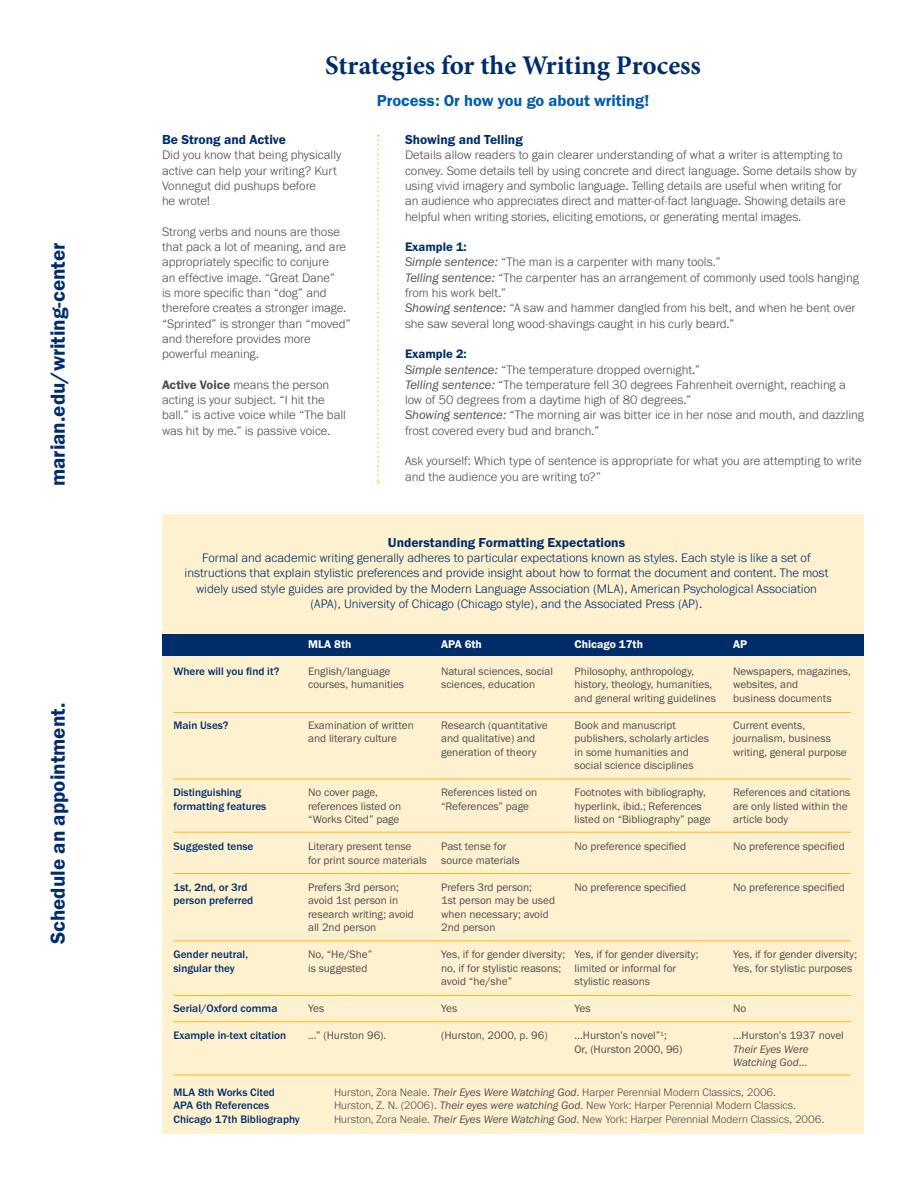
<style>
.page{position:relative;width:918px;height:1188px;background:#fff}
.page>*{position:absolute;margin:0;border:0;box-sizing:border-box;transform-origin:0 0}
.t1{font:700 27px "Minion Pro";color:#002d6a}
.t2{font:21px "Franklin Gothic URW Dem";color:#002d6a}
.t3{font:16.5px "Franklin Gothic URW Dem";color:#005cab}
.t4{font:13.5px "Franklin Gothic URW Dem";color:#002d6a}
.t5{font:300 12.75px/15.3px "Franklin Gothic URW";color:#4d4d4f}
.t6{font:300 12.75px/15.3px "Franklin Gothic URW";color:#002d6a;text-align:center}
.t7{font:12.75px "Franklin Gothic URW Dem";color:#002d6a}
.t8{font:11.7px "Franklin Gothic URW Dem";color:#fff}
.t9{font:11.25px/13.5px "Franklin Gothic URW Boo";color:#4d4d4f}
.t10{font:300 11.25px "Franklin Gothic URW";color:#4d4d4f}
.t11{font:500 11.25px/13.5px "Franklin Gothic URW";color:#002d6a}
.t12{font:11.25px/13.5px "Franklin Gothic URW Boo Ita";letter-spacing:-.005em;color:#4d4d4f}
.s1{font-family:"Franklin Gothic URW Dem";font-weight:400}
.s2{font-family:"Franklin Gothic URW Boo Ita";font-weight:400}
.s3{font-family:"Franklin Gothic URW Boo"}
</style>
<div class="page">
<div style="left:162px;top:514px;width:702px;height:620px;background:#fef1d0"></div>
<div style="left:162px;top:634px;width:702px;height:21px;background:#002d6a"></div>
<svg style="left:377px;top:135px;width:2px;height:348px"></svg>
<hr style="left:174px;top:712px;width:677px;height:1px;background:#fdb913">
<hr style="left:174px;top:779px;width:677px;height:1px;background:#fdb913">
<hr style="left:174px;top:832px;width:677px;height:1px;background:#fdb913">
<hr style="left:174px;top:873px;width:677px;height:1px;background:#fdb913">
<hr style="left:174px;top:1075px;width:677px;height:1px;background:#fdb913">
<hr style="left:174px;top:941px;width:677px;height:1px;background:#fdb913">
<hr style="left:174px;top:995px;width:677px;height:1px;background:#fdb913">
<hr style="left:174px;top:1021px;width:677px;height:1px;background:#fdb913">
<h2 class="t2" style="left:45px;top:486px;width:245px;rotate:-90deg">marian.edu/writing-center</h2>
<h2 class="t2" style="left:45px;top:944px;width:243px;rotate:-90deg">Schedule an appointment.</h2>
<h1 class="t1" style="left:325px;top:46px;width:377px">Strategies for the Writing Process</h1>
<p class="t4" style="left:162px;top:131px;width:126px">Be Strong and Active</p>
<p class="t5" style="left:162px;top:147px;width:181px">Did you know that being physically active can help your writing? Kurt<br>Vonnegut did pushups before<br>he wrote!</p>
<p class="t5" style="left:162px;top:224px;width:190px">Strong verbs and nouns are those that pack a lot of meaning, and are appropriately specific to conjure<br>an effective image. “Great Dane”<br>is more specific than “dog” and therefore creates a stronger image. “Sprinted” is stronger than “moved” and therefore provides more powerful meaning.</p>
<p class="t5" style="left:162px;top:377px;width:185px"><span class="s1">Active Voice</span> means the person acting is your subject. “I hit the ball.” is active voice while “The ball was hit by me.” is passive voice.</p>
<p class="t3" style="left:377px;top:90px;width:274px">Process: Or how you go about writing!</p>
<p class="t4" style="left:405px;top:131px;width:119px">Showing and Telling</p>
<p class="t5" style="left:405px;top:147px;width:453px">Details allow readers to gain clearer understanding of what a writer is attempting to convey. Some details tell by using concrete and direct language. Some details show by using vivid imagery and symbolic language. Telling details are useful when writing for an audience who appreciates direct and matter-of-fact language. Showing details are helpful when writing stories, eliciting emotions, or generating mental images.</p>
<p class="t7" style="left:405px;top:239px;width:63px">Example 1:</p>
<p class="t5" style="left:405px;top:254px;width:455px"><span class="s2">Simple sentence:</span> “The man is a carpenter with many tools.”<br><span class="s2">Telling sentence:</span> “The carpenter has an arrangement of commonly used tools hanging from his work belt.”<br><span class="s2">Showing sentence:</span> “A saw and hammer dangled from his belt, and when he bent over she saw several long wood-shavings caught in his curly beard.”</p>
<p class="t7" style="left:405px;top:346px;width:63px">Example 2:</p>
<p class="t5" style="left:405px;top:361px;width:461px"><span class="s2">Simple sentence:</span> “The temperature dropped overnight.”<br><span class="s2">Telling sentence:</span> “The temperature fell 30 degrees Fahrenheit overnight, reaching a low of 50 degrees from a daytime high of 80 degrees.”<br><span class="s2">Showing sentence:</span> “The morning air was bitter ice in her nose and mouth, and dazzling frost covered every bud and branch.”</p>
<p class="t5" style="left:405px;top:453px;width:458px">Ask yourself: Which type of sentence is appropriate for what you are attempting to write and the audience you are writing to?”</p>
<p class="t4" style="left:388px;top:534px;width:239px">Understanding Formatting Expectations</p>
<p class="t6" style="left:185px;top:550px;width:645px">Formal and academic writing generally adheres to particular expectations known as styles. Each style is like a set of instructions that explain stylistic preferences and provide insight about how to format the document and content. The most widely used style guides are provided by the Modern Language Association (MLA), American Psychological Association (APA), University of Chicago (Chicago style), and the Associated Press (AP).</p>
<p class="t8" style="left:308px;top:636px;width:45px">MLA 8th</p>
<p class="t9" style="left:308px;top:664px;width:98px">English/language courses, humanities</p>
<p class="t9" style="left:308px;top:718px;width:107px">Examination of written and literary culture</p>
<p class="t8" style="left:575px;top:636px;width:70px">Chicago 17th</p>
<p class="t9" style="left:575px;top:664px;width:143px">Philosophy, anthropology, history, theology, humanities, and general writing guidelines</p>
<p class="t9" style="left:575px;top:718px;width:136px">Book and manuscript publishers, scholarly articles in some humanities and social science disciplines</p>
<p class="t9" style="left:575px;top:786px;width:138px">Footnotes with bibliography, hyperlink, ibid.; References listed on “Bibliography” page</p>
<p class="t9" style="left:575px;top:840px;width:113px">No preference specified</p>
<p class="t9" style="left:575px;top:880px;width:113px">No preference specified</p>
<p class="t8" style="left:441px;top:636px;width:42px">APA 6th</p>
<p class="t9" style="left:441px;top:664px;width:113px">Natural sciences, social sciences, education</p>
<p class="t9" style="left:441px;top:718px;width:108px">Research (quantitative and qualitative) and generation of theory</p>
<p class="t9" style="left:441px;top:786px;width:98px">References listed on “References” page</p>
<p class="t9" style="left:441px;top:840px;width:80px">Past tense for source materials</p>
<p class="t9" style="left:441px;top:880px;width:115px">Prefers 3rd person;<br>1st person may be used when necessary; avoid<br>2nd person</p>
<p class="t9" style="left:441px;top:948px;width:126px">Yes, if for gender diversity; no, if for stylistic reasons; avoid “he/she”</p>
<p class="t9" style="left:441px;top:1002px;width:18px">Yes</p>
<p class="t9" style="left:441px;top:1029px;width:108px">(Hurston, 2000, p. 96)</p>
<p class="t8" style="left:733px;top:636px;width:16px">AP</p>
<p class="t9" style="left:733px;top:664px;width:119px">Newspapers, magazines, websites, and<br>business documents</p>
<p class="t9" style="left:733px;top:718px;width:115px">Current events, journalism, business writing, general purpose</p>
<p class="t9" style="left:733px;top:786px;width:119px">References and citations are only listed within the article body</p>
<p class="t9" style="left:733px;top:840px;width:113px">No preference specified</p>
<p class="t9" style="left:733px;top:880px;width:113px">No preference specified</p>
<p class="t11" style="left:174px;top:664px;width:107px">Where will you find it?</p>
<p class="t11" style="left:174px;top:718px;width:57px">Main Uses?</p>
<p class="t9" style="left:308px;top:786px;width:95px">No cover page, references listed on “Works Cited” page</p>
<p class="t9" style="left:308px;top:840px;width:120px">Literary present tense for print source materials</p>
<p class="t9" style="left:308px;top:880px;width:107px">Prefers 3rd person; avoid 1st person in research writing; avoid all 2nd person</p>
<p class="t9" style="left:308px;top:948px;width:66px">No, “He/She” is suggested</p>
<p class="t9" style="left:308px;top:1002px;width:18px">Yes</p>
<p class="t9" style="left:308px;top:1029px;width:80px">...” (Hurston 96).</p>
<p class="t11" style="left:174px;top:786px;width:94px">Distinguishing formatting features</p>
<p class="t11" style="left:174px;top:840px;width:81px">Suggested tense</p>
<p class="t11" style="left:174px;top:880px;width:81px">1st, 2nd, or 3rd person preferred</p>
<p class="t9" style="left:575px;top:948px;width:126px">Yes, if for gender diversity; limited or informal for stylistic reasons</p>
<p class="t9" style="left:575px;top:1002px;width:18px">Yes</p>
<p class="t9" style="left:575px;top:1029px;width:109px">…Hurston’s novel”<sup>1</sup>;<br>Or, (Hurston 2000, 96)</p>
<p class="t9" style="left:733px;top:948px;width:126px">Yes, if for gender diversity;<br>Yes, for stylistic purposes</p>
<p class="t9" style="left:733px;top:1002px;width:15px">No</p>
<p class="t9" style="left:733px;top:1029px;width:112px">…Hurston’s 1937 novel</p>
<p class="t12" style="left:733px;top:1042px;width:77px">Their Eyes Were<br>Watching God<span class="s3">…</span></p>
<p class="t11" style="left:174px;top:948px;width:76px">Gender neutral, singular they</p>
<p class="t11" style="left:174px;top:1002px;width:105px">Serial/Oxford comma</p>
<p class="t11" style="left:174px;top:1029px;width:114px">Example in-text citation</p>
<p class="t11" style="left:174px;top:1085px;width:103px">MLA 8th Works Cited</p>
<p class="t10" style="left:334px;top:1085px;width:443px">Hurston, Zora Neale. <span class="s2">Their Eyes Were Watching God</span>. Harper Perennial Modern Classics, 2006.</p>
<p class="t11" style="left:174px;top:1099px;width:97px">APA 6th References</p>
<p class="t10" style="left:334px;top:1098px;width:464px">Hurston, Z. N. (2006). <span class="s2">Their eyes were watching God</span>. New York: Harper Perennial Modern Classics.</p>
<p class="t11" style="left:174px;top:1112px;width:128px">Chicago 17th Bibliography</p>
<p class="t10" style="left:334px;top:1112px;width:492px">Hurston, Zora Neale. <span class="s2">Their Eyes Were Watching God</span>. New York: Harper Perennial Modern Classics, 2006.</p>
</div>
